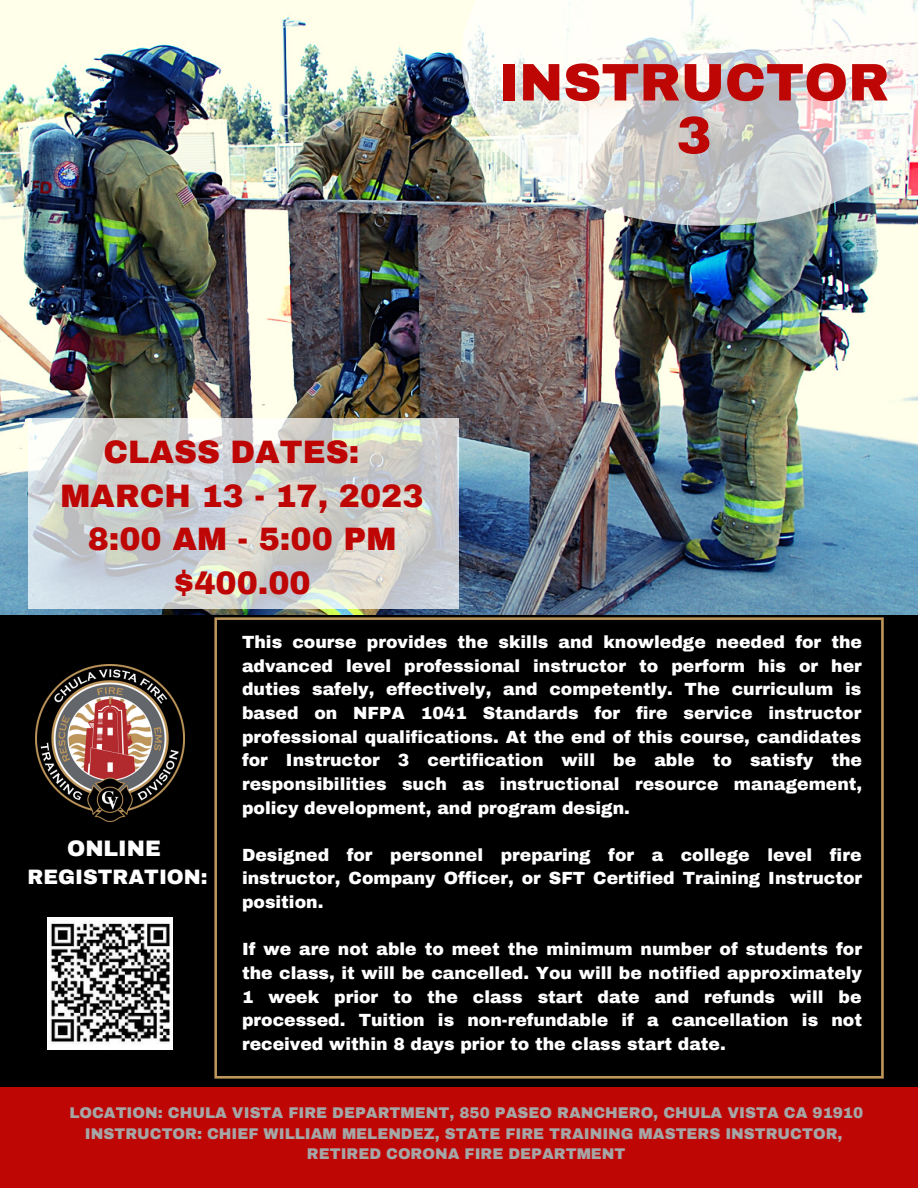
<style>
.page{position:relative;width:918px;height:1188px;background:#000}
.page>*{position:absolute;margin:0;border:0;box-sizing:border-box;transform-origin:0 0}
.t1{font:900 52.95px/52.8px "Archivo";color:#be0605;text-align:center}
.t2{font:900 31.8px "Archivo";color:#be0605}
.t3{font:900 21.9px "Archivo";color:#fff}
.t4{font:900 20.4px "Archivo";color:#fff}
.t5{font:900 17.25px/23.7px "Archivo";color:#fff;text-align:justify}
.t6{font:900 15.15px/20.2px "Archivo";color:#a6a6a6;text-align:center}
</style>
<div class="page">
<img style="left:0;top:0;width:918px;height:614px">
<div style="left:0;top:1087px;width:918px;height:101px;background:#be0605"></div>
<svg style="left:214px;top:617px;width:670px;height:462px"></svg>
<svg style="left:28px;top:419px;width:430px;height:190px;background:#d0d3d2"></svg>
<img style="left:48px;top:918px;width:125px;height:131px">
<img style="left:36px;top:664px;width:148px;height:158px">
<img style="left:461px;top:0;width:457px;height:226px">
<h1 class="t1" style="left:499px;top:56px;width:392px">INSTRUCTOR<br>3</h1>
<h2 class="t2" style="left:104px;top:435px;width:257px">CLASS DATES:</h2>
<h2 class="t2" style="left:60px;top:479px;width:365px">MARCH 13 - 17, 2023</h2>
<h2 class="t2" style="left:88px;top:522px;width:310px">8:00 AM - 5:00 PM</h2>
<h2 class="t2" style="left:173px;top:566px;width:139px">$400.00</h2>
<p class="t3" style="left:67px;top:837px;width:95px">ONLINE</p>
<p class="t4" style="left:28px;top:866px;width:182px">REGISTRATION:</p>
<p class="t5" style="left:242px;top:631px;width:622px">This course provides the skills and knowledge needed for the advanced level professional instructor to perform his or her duties safely, effectively, and competently. The curriculum is based on NFPA 1041 Standards for fire service instructor professional qualifications. At the end of this course, candidates for Instructor 3 certification will be able to satisfy the responsibilities such as instructional resource management, policy development, and program design.</p>
<p class="t5" style="left:242px;top:843px;width:622px">Designed for personnel preparing for a college level fire instructor, Company Officer, or SFT Certified Training Instructor position.</p>
<p class="t5" style="left:242px;top:938px;width:622px">If we are not able to meet the minimum number of students for the class, it will be cancelled. You will be notified approximately 1 week prior to the class start date and refunds will be processed. Tuition is non-refundable if a cancellation is not received within 8 days prior to the class start date.</p>
<p class="t6" style="left:69px;top:1103px;width:795px">LOCATION: CHULA VISTA FIRE DEPARTMENT, 850 PASEO RANCHERO, CHULA VISTA CA 91910<br>INSTRUCTOR: CHIEF WILLIAM MELENDEZ, STATE FIRE TRAINING MASTERS INSTRUCTOR,<br>RETIRED CORONA FIRE DEPARTMENT</p>
</div>
